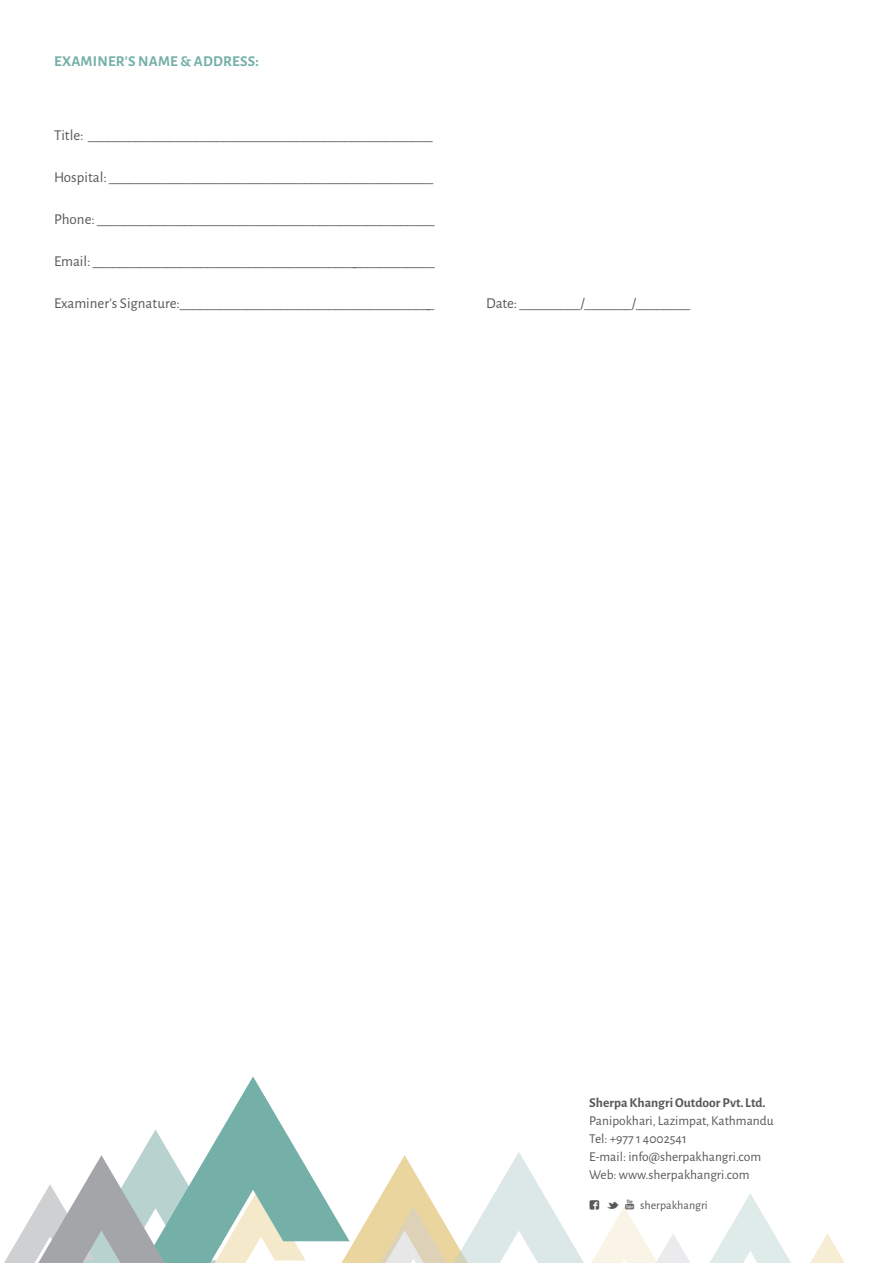
<style>
.page{position:relative;width:893px;height:1263px;background:#fff}
.page>*{position:absolute;margin:0;border:0;box-sizing:border-box;transform-origin:0 0}
.t1{font:15px "Alegreya Sans";color:#57585a}
.t2{font:700 15px "Alegreya Sans";letter-spacing:.015em;color:#74b0a8}
.t3{font:13.5px "Alegreya Sans";color:#57585a}
.t4{font:700 13.5px "Alegreya Sans";color:#57585a}
.t5{font:12px "Alegreya Sans";color:#57585a}
.s1{font-family:"Social Font Face";font-size:12.75px}
.s2{font-family:"Social Font Face";font-size:15px}
.s3{font-family:"Social Font Face";font-size:13.5px}
</style>
<div class="page">
<svg style="left:810px;top:1233px;width:35px;height:30px"></svg>
<svg style="left:4px;top:1076px;width:787px;height:187px"></svg>
<p class="t2" style="left:54px;top:50px;width:206px">EXAMINER’S NAME &amp; ADDRESS:</p>
<p class="t1" style="left:54px;top:125px;width:380px">Title: ___________________________________________________</p>
<p class="t1" style="left:54px;top:167px;width:381px">Hospital: ________________________________________________</p>
<p class="t1" style="left:54px;top:209px;width:382px">Phone: __________________________________________________</p>
<p class="t1" style="left:54px;top:251px;width:382px">Email: ___________________________________________________</p>
<p class="t1" style="left:54px;top:293px;width:382px">Examiner’s Signature:______________________________________</p>
<p class="t1" style="left:486px;top:293px;width:206px">Date: _________/_______/________</p>
<p class="t4" style="left:589px;top:1092px;width:178px">Sherpa Khangri Outdoor Pvt. Ltd.</p>
<p class="t3" style="left:589px;top:1111px;width:186px">Panipokhari, Lazimpat, Kathmandu</p>
<p class="t3" style="left:589px;top:1129px;width:99px">Tel: +977 1 4002541</p>
<p class="t3" style="left:589px;top:1147px;width:173px">E-mail: info@sherpakhangri.com</p>
<p class="t3" style="left:589px;top:1165px;width:162px">Web: www.sherpakhangri.com</p>
<p class="t5" style="left:589px;top:1197px;width:120px"><span class="s1">`</span> <span class="s2">t</span> <span class="s3">y</span> sherpakhangri</p>
</div>
